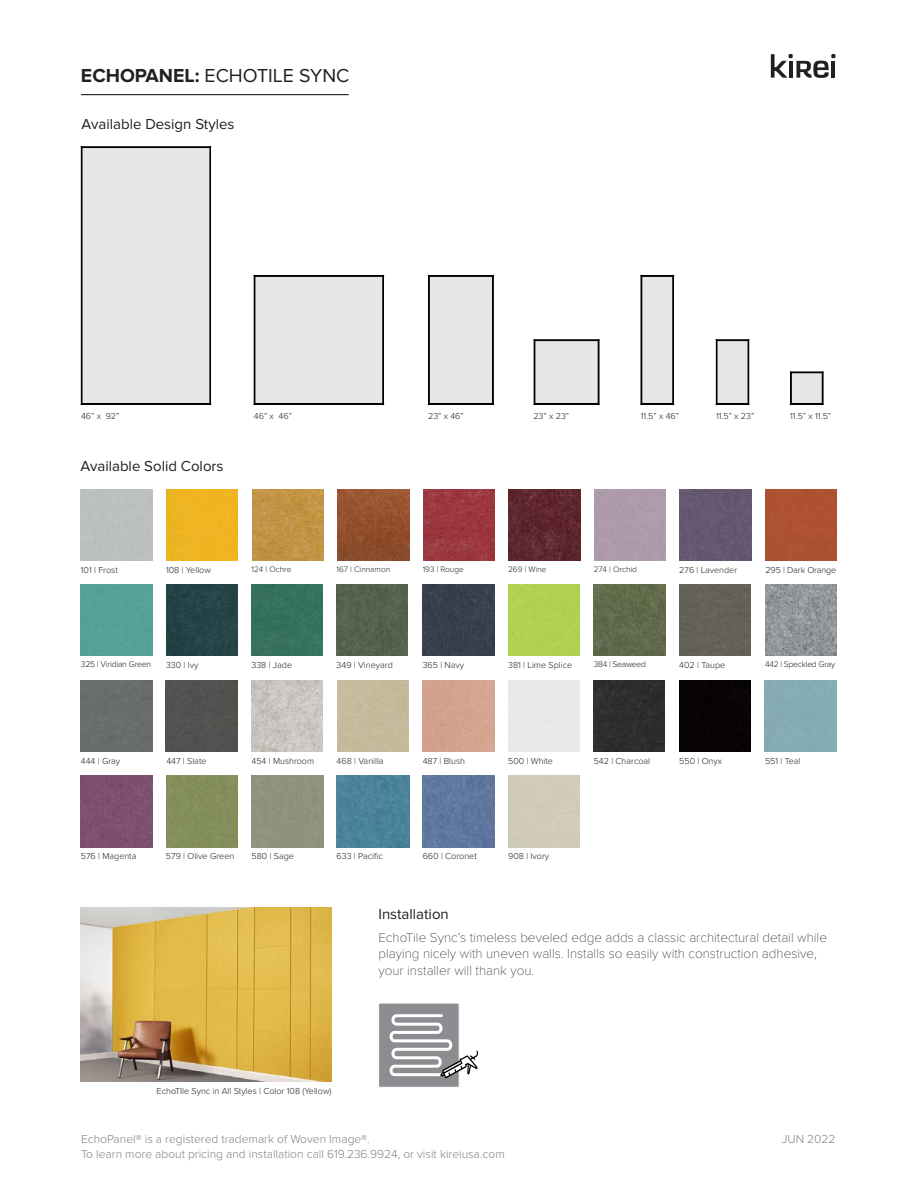
<style>
.page{position:relative;width:918px;height:1188px;background:#fff}
.page>*{position:absolute;margin:0;border:0;box-sizing:border-box;transform-origin:0 0}
.t1{font:19.5px "Proxima Nova";color:#231f20}
.t2{font:15px "Proxima Nova";color:#231f20}
.Text{font:100 13.5px/16.5px "Proxima Nova T";color:#231f20}
.t3{font:300 12px/14.4px "Proxima Nova";color:#808285}
.t4{font:300 9px "Proxima Nova";color:#231f20}
.t5{font:300 8.7px "Proxima Nova";letter-spacing:-.025em;color:#231f20}
.t6{font:300 8.55px "Proxima Nova";letter-spacing:-.03em;color:#231f20}
.t7{font:300 8.25px "Proxima Nova";color:#231f20}
.s1{font-weight:700}
</style>
<div class="page">
<svg style="left:771px;top:54px;width:64px;height:24px"></svg>
<div style="left:166px;top:584px;width:71px;height:72px;background:#254246"></div>
<div style="left:81px;top:584px;width:71px;height:72px;background:#55a197"></div>
<div style="left:423px;top:584px;width:71px;height:72px;background:#373f4a"></div>
<div style="left:81px;top:681px;width:71px;height:71px;background:#686c6b"></div>
<div style="left:81px;top:776px;width:71px;height:71px;background:#7d506f"></div>
<div style="left:166px;top:776px;width:72px;height:71px;background:#848e5c"></div>
<img style="left:252px;top:681px;width:71px;height:71px">
<div style="left:166px;top:489px;width:72px;height:72px;background:#eeb523"></div>
<div style="left:252px;top:584px;width:71px;height:72px;background:#37715d"></div>
<div style="left:166px;top:681px;width:71px;height:71px;background:#525251"></div>
<img style="left:337px;top:776px;width:73px;height:71px">
<img style="left:252px;top:489px;width:71px;height:72px">
<div style="left:337px;top:584px;width:71px;height:72px;background:#55624e"></div>
<img style="left:423px;top:776px;width:71px;height:71px">
<img style="left:337px;top:489px;width:72px;height:72px">
<img style="left:423px;top:489px;width:71px;height:72px">
<img style="left:509px;top:489px;width:71px;height:72px">
<div style="left:508px;top:584px;width:72px;height:72px;background:#b1d053"></div>
<div style="left:594px;top:681px;width:71px;height:71px;background:#2d2d2d"></div>
<img style="left:594px;top:584px;width:71px;height:72px">
<div style="left:679px;top:681px;width:72px;height:71px;background:#070307"></div>
<div style="left:680px;top:489px;width:71px;height:72px;background:#655770"></div>
<div style="left:679px;top:584px;width:72px;height:72px;background:#646256"></div>
<div style="left:765px;top:489px;width:72px;height:72px;background:#ad5232"></div>
<img style="left:765px;top:584px;width:71px;height:72px">
<svg style="left:428px;top:275px;width:66px;height:130px;background:#d1d1d1"></svg>
<div style="left:81px;top:146px;width:130px;height:259px;background:#e6e6e6"></div>
<hr style="left:81px;top:94px;width:268px;height:1px;background:#231f20">
<div style="left:253px;top:275px;width:131px;height:130px;background:#e6e6e6"></div>
<svg style="left:533px;top:339px;width:67px;height:66px;background:#cdcdcd"></svg>
<svg style="left:640px;top:275px;width:34px;height:130px;background:#c8c8c8"></svg>
<svg style="left:716px;top:339px;width:34px;height:66px;background:#c4c4c4"></svg>
<svg style="left:790px;top:371px;width:34px;height:34px"></svg>
<img style="left:81px;top:908px;width:251px;height:174px">
<div style="left:378px;top:1003px;width:81px;height:85px;background:#8b8d90;border:1px solid #fff"></div>
<svg style="left:389px;top:1013px;width:89px;height:65px"></svg>
<p class="t1" style="left:81px;top:64px;width:270px"><span class="s1">ECHOPANEL:</span> ECHOTILE SYNC</p>
<p class="t2" style="left:82px;top:116px;width:154px">Available Design Styles</p>
<p class="t4" style="left:81px;top:411px;width:40px">46” x 92”</p>
<p class="t4" style="left:254px;top:411px;width:40px">46” x 46”</p>
<p class="t4" style="left:428px;top:411px;width:37px">23” x 46”</p>
<p class="t4" style="left:533px;top:411px;width:37px">23” x 23”</p>
<p class="t4" style="left:641px;top:411px;width:40px">11.5” x 46”</p>
<p class="t4" style="left:716px;top:411px;width:40px">11.5” x 23”</p>
<p class="t4" style="left:790px;top:411px;width:42px">11.5” x 11.5”</p>
<p class="t2" style="left:81px;top:458px;width:145px">Available Solid Colors</p>
<p class="t4" style="left:81px;top:565px;width:39px">101 | Frost</p>
<p class="t4" style="left:166px;top:565px;width:46px">108 | Yellow</p>
<p class="t5" style="left:81px;top:660px;width:72px">325 | Viridian Green</p>
<p class="t4" style="left:166px;top:660px;width:34px">330 | Ivy</p>
<p class="t7" style="left:252px;top:565px;width:41px">124 | Ochre</p>
<p class="t4" style="left:252px;top:660px;width:42px">338 | Jade</p>
<p class="t7" style="left:337px;top:565px;width:55px">167 | Cinnamon</p>
<p class="t7" style="left:423px;top:565px;width:43px">193 | Rouge</p>
<p class="t4" style="left:337px;top:660px;width:58px">349 | Vineyard</p>
<p class="t4" style="left:423px;top:660px;width:43px">365 | Navy</p>
<p class="t7" style="left:508px;top:565px;width:40px">269 | Wine</p>
<p class="t7" style="left:594px;top:565px;width:45px">274 | Orchid</p>
<p class="t4" style="left:679px;top:565px;width:60px">276 | Lavender</p>
<p class="t4" style="left:765px;top:565px;width:72px">295 | Dark Orange</p>
<p class="t4" style="left:508px;top:660px;width:66px">381 | Lime Splice</p>
<p class="t6" style="left:594px;top:660px;width:54px">384 | Seaweed</p>
<p class="t4" style="left:679px;top:660px;width:48px">402 | Taupe</p>
<p class="t6" style="left:765px;top:660px;width:72px">442 | Speckled Gray</p>
<p class="t4" style="left:81px;top:756px;width:41px">444 | Gray</p>
<p class="t4" style="left:166px;top:756px;width:42px">447 | Slate</p>
<p class="t4" style="left:252px;top:756px;width:64px">454 | Mushroom</p>
<p class="t4" style="left:337px;top:756px;width:49px">468 | Vanilla</p>
<p class="t4" style="left:423px;top:756px;width:44px">487 | Blush</p>
<p class="t4" style="left:508px;top:756px;width:46px">500 | White</p>
<p class="t4" style="left:594px;top:756px;width:58px">542 | Charcoal</p>
<p class="t4" style="left:679px;top:756px;width:44px">550 | Onyx</p>
<p class="t4" style="left:765px;top:756px;width:37px">551 | Teal</p>
<p class="t4" style="left:81px;top:851px;width:57px">576 | Magenta</p>
<p class="t4" style="left:166px;top:851px;width:70px">579 | Olive Green</p>
<p class="t4" style="left:252px;top:851px;width:44px">580 | Sage</p>
<p class="t4" style="left:423px;top:851px;width:56px">660 | Coronet</p>
<p class="t4" style="left:337px;top:851px;width:48px">633 | Pacific</p>
<p class="t4" style="left:508px;top:851px;width:43px">908 | Ivory</p>
<p class="t2" style="left:378px;top:906px;width:72px">Installation</p>
<p class="Text" style="left:378px;top:929px;width:450px">EchoTile Sync’s timeless beveled edge adds a classic architectural detail while playing nicely with uneven walls. Installs so easily with construction adhesive, your installer will thank you.</p>
<p class="t4" style="left:157px;top:1086px;width:176px">EchoTIle Sync in All Styles | Color 108 (Yellow)</p>
<h3 class="t3" style="left:81px;top:1132px;width:425px">EchoPanel® is a registered trademark of Woven Image®.<br>To learn more about pricing and installation call 619.236.9924, or visit kireiusa.com</h3>
<h3 class="t3" style="left:782px;top:1132px;width:55px">JUN 2022</h3>
</div>
